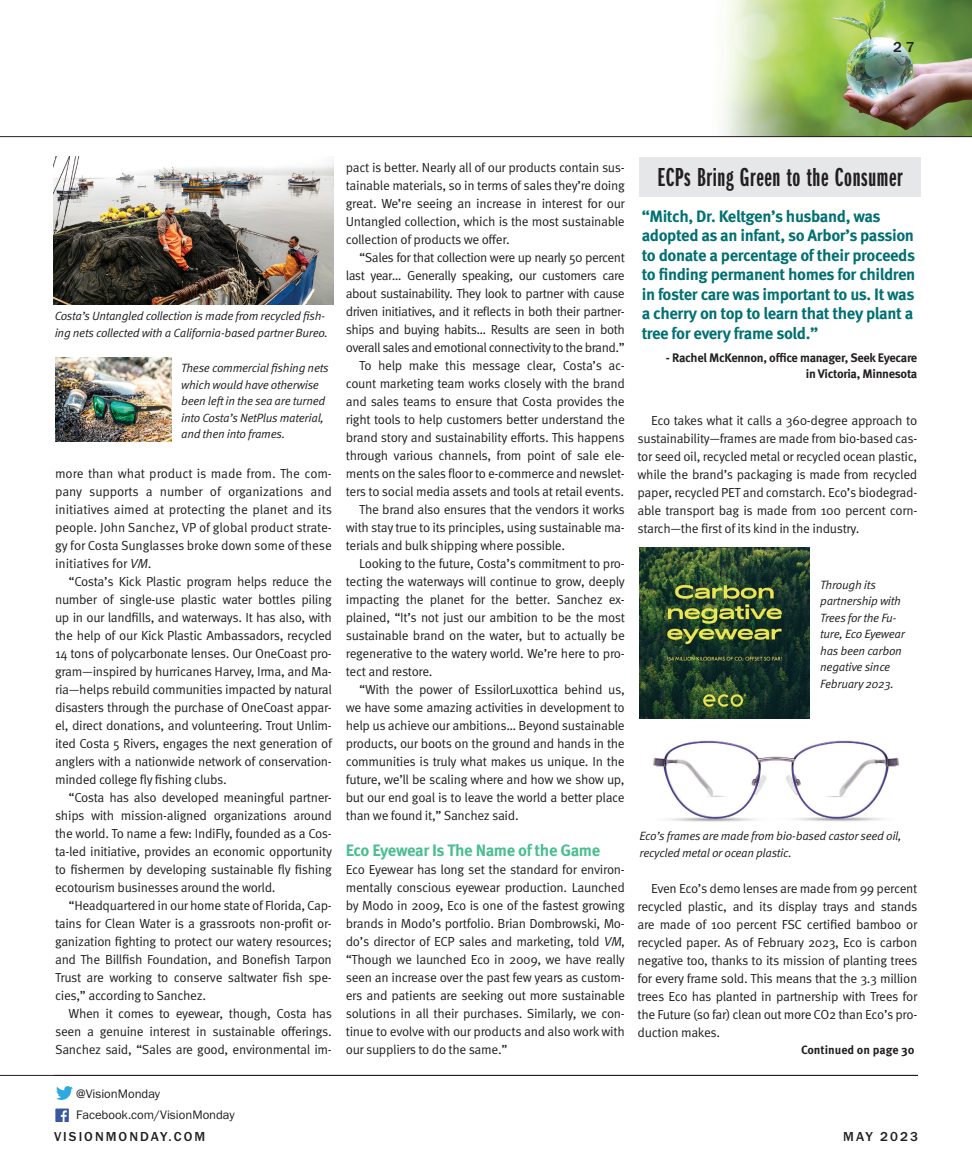
<style>
.page{position:relative;width:972px;height:1175px;background:#fff}
.page>*{position:absolute;margin:0;border:0;box-sizing:border-box;transform-origin:0 0}
.CATEGORY{font:27px "Franklin Gothic URW Ext Com D Dem";letter-spacing:.025em;color:#231f20}
.Captions{font:700 16.5px/19.5px "Meta Pro";letter-spacing:-.025em;color:#017072}
.Captions-2{font:700 16.5px "Meta Pro";letter-spacing:-.025em;color:#4abe92}
.CATEGORY-2{font:500 15px "Franklin Gothic URW";color:#231f20}
.CATEGORY-3{font:500 13.5px "Franklin Gothic URW";letter-spacing:.15em;color:#231f20}
.Captions-3{font:13.2px/18px "Meta Pro Norm";letter-spacing:-.025em;color:#231f20;text-align:justify}
.t1{font:12.75px "Franklin Gothic URW Boo";color:#231f20}
.Captions-4{font:700 12.3px/16.5px "Meta Pro";letter-spacing:-.025em;color:#231f20;text-align:right}
.Captions-5{font:12px/16.5px "Meta Pro Norm Ita";letter-spacing:-.025em;color:#231f20}
.t2{font:700 12px "Meta Pro";color:#231f20}
.s1{font-family:"Meta Pro Norm Ita"}
.s2{font-style:italic}
</style>
<div class="page">
<img style="left:723px;top:0;width:249px;height:136px">
<img style="left:54px;top:156px;width:279px;height:149px">
<img style="left:56px;top:358px;width:115px;height:83px">
<hr style="left:0;top:1075px;width:918px;height:1px;background:#231f20">
<hr style="left:0;top:136px;width:972px;height:1px;background:#231f20">
<img style="left:640px;top:548px;width:170px;height:170px">
<img style="left:653px;top:740px;width:246px;height:82px">
<div style="left:640px;top:156px;width:281px;height:40px;background:#e6e7e9"></div>
<img style="left:55px;top:1108px;width:14px;height:14px">
<svg style="left:56px;top:1086px;width:17px;height:13px"></svg>
<p class="CATEGORY-2" style="left:893px;top:38px;width:23px">27</p>
<p class="Captions-5" style="left:55px;top:307px;width:275px">Costa’s Untangled collection is made from recycled fish&shy;ing nets collected with a California-based partner Bureo.</p>
<p class="Captions-5" style="left:181px;top:359px;width:149px">These commercial fishing nets which would have otherwise been left in the sea are turned into Costa’s NetPlus material, and then into frames.</p>
<p class="Captions-3" style="left:55px;top:463px;width:278px">more than what product is made from. The com&shy;pany supports a number of organizations and initiatives aimed at protecting the planet and its people. John Sanchez, VP of global product strate&shy;gy for Costa Sunglasses broke down some of these initiatives for <span class="s1">VM</span>.</p>
<p class="Captions-3" style="left:55px;top:571px;width:278px;text-indent:14px">“Costa’s Kick Plastic program helps reduce the number of single-use plastic water bottles piling up in our landfills, and waterways. It has also, with the help of our Kick Plastic Ambassadors, recycled 14 tons of polycarbonate lenses. Our OneCoast pro&shy;gram—inspired by hurricanes Harvey, Irma, and Ma&shy;ria—helps rebuild communities impacted by natural disasters through the purchase of OneCoast appar&shy;el, direct donations, and volunteering. Trout Unlim&shy;ited Costa 5 Rivers, engages the next generation of anglers with a nationwide network of conservation&shy;minded college fly fishing clubs.</p>
<p class="Captions-3" style="left:55px;top:787px;width:278px;text-indent:14px">“Costa has also developed meaningful partner&shy;ships with mission-aligned organizations around the world. To name a few: IndiFly, founded as a Cos&shy;ta-led initiative, provides an economic opportunity to fishermen by developing sustainable fly fishing ecotourism businesses around the world.</p>
<p class="Captions-3" style="left:55px;top:895px;width:278px;text-indent:14px">“Headquartered in our home state of Florida, Cap&shy;tains for Clean Water is a grassroots non-profit or&shy;ganization fighting to protect our watery resources; and The Billfish Foundation, and Bonefish Tarpon Trust are working to conserve saltwater fish spe&shy;cies,” according to Sanchez.</p>
<p class="Captions-3" style="left:55px;top:1003px;width:279px;text-indent:14px">When it comes to eyewear, though, Costa has seen a genuine interest in sustainable offerings.<br>Sanchez said, “Sales are good, environmental im-</p>
<p class="t1" style="left:76px;top:1086px;width:85px">@VisionMonday</p>
<p class="t1" style="left:76px;top:1106px;width:160px">Facebook.com/VisionMonday</p>
<p class="Captions-3" style="left:346px;top:157px;width:281px">pact is better. Nearly all of our products contain sus&shy;tainable materials, so in terms of sales they’re doing great. We’re seeing an increase in interest for our Untangled collection, which is the most sustainable collection of products we offer.</p>
<p class="Captions-3" style="left:346px;top:247px;width:281px;text-indent:14px">“Sales for that collection were up nearly 50 percent last year… Generally speaking, our customers care about sustainability. They look to partner with cause driven initiatives, and it reflects in both their partner&shy;ships and buying habits… Results are seen in both overall sales and emotional connectivity to the brand.”</p>
<p class="Captions-3" style="left:346px;top:355px;width:281px;text-indent:14px">To help make this message clear, Costa’s ac&shy;count marketing team works closely with the brand and sales teams to ensure that Costa provides the right tools to help customers better understand the brand story and sustainability efforts. This happens through various channels, from point of sale ele&shy;ments on the sales floor to e-commerce and newslet&shy;ters to social media assets and tools at retail events.</p>
<p class="Captions-3" style="left:346px;top:499px;width:281px;text-indent:14px">The brand also ensures that the vendors it works with stay true to its principles, using sustainable ma&shy;terials and bulk shipping where possible.</p>
<p class="Captions-3" style="left:346px;top:553px;width:281px;text-indent:14px">Looking to the future, Costa’s commitment to pro&shy;tecting the waterways will continue to grow, deeply impacting the planet for the better. Sanchez ex&shy;plained, “It’s not just our ambition to be the most sustainable brand on the water, but to actually be regenerative to the watery world. We’re here to pro&shy;tect and restore.</p>
<p class="Captions-3" style="left:346px;top:679px;width:281px;text-indent:14px">“With the power of EssilorLuxottica behind us, we have some amazing activities in development to help us achieve our ambitions… Beyond sustainable products, our boots on the ground and hands in the communities is truly what makes us unique. In the future, we’ll be scaling where and how we show up, but our end goal is to leave the world a better place than we found it,” Sanchez said.</p>
<p class="Captions-2" style="left:346px;top:837px;width:256px">Eco Eyewear Is The Name of the Game</p>
<p class="Captions-3" style="left:346px;top:859px;width:281px">Eco Eyewear has long set the standard for environ&shy;mentally conscious eyewear production. Launched by Modo in 2009, Eco is one of the fastest growing brands in Modo’s portfolio. Brian Dombrowski, Mo&shy;do’s director of ECP sales and marketing, told <span class="s2">VM</span>, “Though we launched Eco in 2009, we have really seen an increase over the past few years as custom&shy;ers and patients are seeking out more sustainable solutions in all their purchases. Similarly, we con&shy;tinue to evolve with our products and also work with our suppliers to do the same.”</p>
<p class="CATEGORY" style="left:658px;top:162px;width:247px">ECPs Bring Green to the Consumer</p>
<p class="Captions" style="left:642px;top:205px;width:275px">“Mitch, Dr. Keltgen’s husband, was adopted as an infant, so Arbor’s passion to donate a percentage of their proceeds to finding permanent homes for children in foster care was important to us. It was a cherry on top to learn that they plant a tree for every frame sold.”</p>
<p class="Captions-4" style="left:666px;top:348px;width:253px">- Rachel McKennon, office manager, Seek Eyecare in Victoria, Minnesota</p>
<p class="Captions-3" style="left:638px;top:410px;width:281px;text-indent:14px">Eco takes what it calls a 360-degree approach to sustainability—frames are made from bio-based cas&shy;tor seed oil, recycled metal or recycled ocean plastic, while the brand’s packaging is made from recycled paper, recycled PET and cornstarch. Eco’s biodegrad&shy;able transport bag is made from 100 percent corn&shy;starch—the first of its kind in the industry.</p>
<p class="Captions-5" style="left:820px;top:575px;width:86px">Through its partnership with<br>Trees for the Fu&shy;ture, Eco Eyewear has been carbon negative since<br>February 2023.</p>
<p class="Captions-5" style="left:640px;top:827px;width:264px">Eco’s frames are made from bio-based castor seed oil, recycled metal or ocean plastic.</p>
<p class="Captions-3" style="left:638px;top:878px;width:281px;text-indent:14px">Even Eco’s demo lenses are made from 99 percent recycled plastic, and its display trays and stands are made of 100 percent FSC certified bamboo or recycled paper. As of February 2023, Eco is carbon negative too, thanks to its mission of planting trees for every frame sold. This means that the 3.3 million trees Eco has planted in partnership with Trees for the Future (so far) clean out more CO2 than Eco’s pro&shy;duction makes.</p>
<p class="t2" style="left:801px;top:1040px;width:115px">Continued on page 30</p>
<p class="CATEGORY-3" style="left:54px;top:1128px;width:153px">VISIONMONDAY.COM</p>
<p class="CATEGORY-3" style="left:843px;top:1128px;width:76px">MAY 2023</p>
</div>
